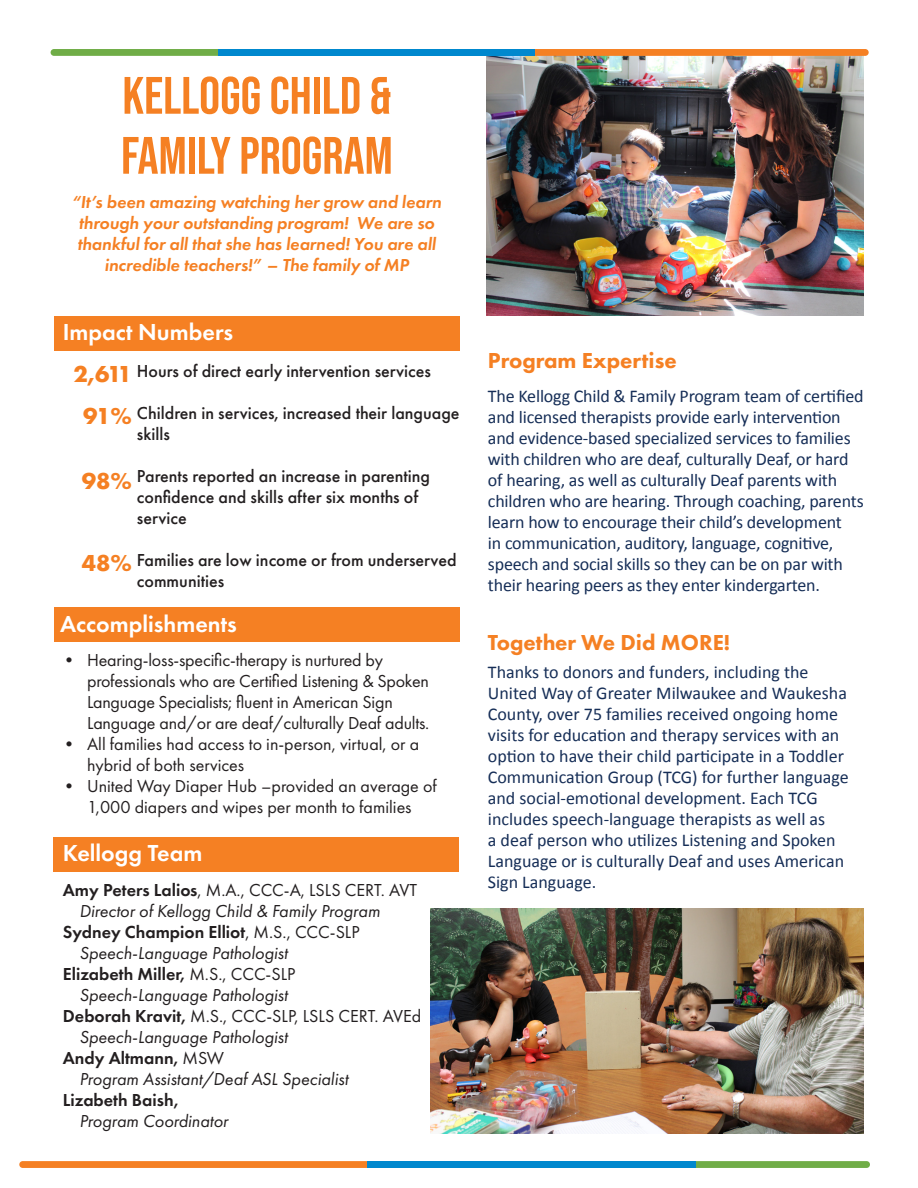
<style>
.page{position:relative;width:918px;height:1188px;background:#fff}
.page>*{position:absolute;margin:0;border:0;box-sizing:border-box;transform-origin:0 0}
.t1{font:52.5px/60px "Bebas Neue";color:#f58023}
.t2{font:600 24px "Futura PT";color:#fff}
.t3{font:700 24px "Futura PT";letter-spacing:-.06em;color:#f58023}
.t4{font:800 22.5px "Futura PT";color:#f58023}
.t5{font:18px/21px "Calibri";letter-spacing:-.01em;color:#162e57}
.t6{font:18px/21px "Futura PT";letter-spacing:-.01em;color:#231f20}
.t7{font:500 18px/21px "Futura PT";color:#231f20}
.t8{font:italic 18px/21px "Futura PT";color:#231f20}
.t9{font:italic 600 18px/21px "Futura PT";letter-spacing:-.005em;color:#f58023;text-align:center}
.t10{font:600 18px "Futura PT";color:#231f20}
.s1{font-weight:600}
.s2{font-weight:400}
.s3{font-weight:600;font-style:normal}
.s4{font-style:normal}
</style>
<div class="page">
<img style="left:486px;top:56px;width:378px;height:260px">
<div style="left:682px;top:1161px;width:188px;height:7px;background:#70ad47;border-radius:3px"></div>
<div style="left:19px;top:1161px;width:364px;height:7px;background:#f58023;border-radius:3px"></div>
<div style="left:367px;top:1161px;width:329px;height:7px;background:#0088ce"></div>
<div style="left:54px;top:316px;width:406px;height:34px;background:#f58023"></div>
<img style="left:431px;top:909px;width:433px;height:224px">
<div style="left:51px;top:49px;width:180px;height:7px;background:#70ad47;border-radius:3px"></div>
<div style="left:519px;top:49px;width:350px;height:7px;background:#f58023;border-radius:3px"></div>
<div style="left:218px;top:49px;width:316px;height:7px;background:#0088ce"></div>
<div style="left:54px;top:607px;width:406px;height:35px;background:#f58023"></div>
<div style="left:54px;top:837px;width:405px;height:34px;background:#f58023"></div>
<p class="t1" style="left:121px;top:65px;width:273px">KELLOGG CHILD &amp;<br>FAMILY PROGRAM</p>
<p class="t9" style="left:72px;top:192px;width:371px">“It’s been amazing watching her grow and learn through your outstanding program! We are so thankful for all that she has learned! You are all incredible teachers!” – The family of MP</p>
<p class="t2" style="left:63px;top:317px;width:172px">Impact Numbers</p>
<p class="t7" style="left:137px;top:361px;width:296px">Hours of direct early intervention services</p>
<p class="t7" style="left:137px;top:403px;width:324px">Children in services, increased their language skills</p>
<p class="t7" style="left:137px;top:466px;width:295px">Parents reported an increase in parenting confidence and skills after six months of service</p>
<p class="t7" style="left:137px;top:550px;width:321px">Families are low income or from underserved communities</p>
<p class="t3" style="left:73px;top:358px;width:60px">2,611</p>
<p class="t3" style="left:83px;top:401px;width:50px">91%</p>
<p class="t3" style="left:82px;top:465px;width:52px">98%</p>
<p class="t3" style="left:82px;top:547px;width:52px">48%</p>
<p class="t2" style="left:60px;top:609px;width:178px">Accomplishments</p>
<p class="t6" style="left:87px;top:649px;width:344px;text-indent:-27px">• Hearing-loss-specific-therapy is nurtured by professionals who are Certified Listening &amp; Spoken Language Specialists; fluent in American Sign Language and/or are deaf/culturally Deaf adults.</p>
<p class="t6" style="left:87px;top:733px;width:334px;text-indent:-27px">• All families had access to in-person, virtual, or a hybrid of both services</p>
<p class="t6" style="left:60px;top:775px;width:378px;text-align:center">• United Way Diaper Hub –provided an average of<br>1,000 diapers and wipes per month to families</p>
<p class="t2" style="left:63px;top:838px;width:141px">Kellogg Team</p>
<p class="t6" style="left:63px;top:879px;width:356px"><span class="s1">Amy Peters Lalios</span>, M.A., CCC-A, LSLS CERT. AVT</p>
<p class="t8" style="left:79px;top:900px;width:302px">Director of Kellogg Child &amp; Family Program</p>
<p class="t10" style="left:63px;top:920px;width:298px">Sydney Champion Elliot<span class="s2">, M.S., CCC-SLP</span></p>
<p class="t8" style="left:79px;top:942px;width:210px">Speech-Language Pathologist</p>
<p class="t10" style="left:63px;top:962px;width:234px">Elizabeth Miller, <span class="s2">M.S., CCC-SLP</span></p>
<p class="t8" style="left:79px;top:984px;width:210px">Speech-Language Pathologist</p>
<p class="t6" style="left:63px;top:1005px;width:360px"><span class="s1">Deborah Kravit,</span> M.S., CCC-SLP, LSLS CERT. AVEd</p>
<p class="t8" style="left:79px;top:1026px;width:210px">Speech-Language Pathologist</p>
<p class="t8" style="left:79px;top:1047px;width:270px;text-indent:-17px"><span class="s3">Andy Altmann,</span> <span class="s4">MSW<br></span>Program Assistant/Deaf ASL Specialist</p>
<p class="t10" style="left:63px;top:1088px;width:117px">Lizabeth Baish,</p>
<p class="t8" style="left:79px;top:1110px;width:150px">Program Coordinator</p>
<p class="t4" style="left:488px;top:346px;width:190px">Program Expertise</p>
<p class="t5" style="left:488px;top:386px;width:377px">The Kellogg Child &amp; Family Program team of certified and licensed therapists provide early intervention and evidence-based specialized services to families with children who are deaf, culturally Deaf, or hard of hearing, as well as culturally Deaf parents with children who are hearing. Through coaching, parents learn how to encourage their child’s development<br>in communication, auditory, language, cognitive, speech and social skills so they can be on par with their hearing peers as they enter kindergarten.</p>
<p class="t4" style="left:488px;top:628px;width:244px">Together We Did MORE!</p>
<p class="t5" style="left:488px;top:662px;width:362px">Thanks to donors and funders, including the United Way of Greater Milwaukee and Waukesha County, over 75 families received ongoing home visits for education and therapy services with an option to have their child participate in a Toddler Communication Group (TCG) for further language and social-emotional development. Each TCG includes speech-language therapists as well as<br>a deaf person who utilizes Listening and Spoken Language or is culturally Deaf and uses American Sign Language.</p>
</div>
